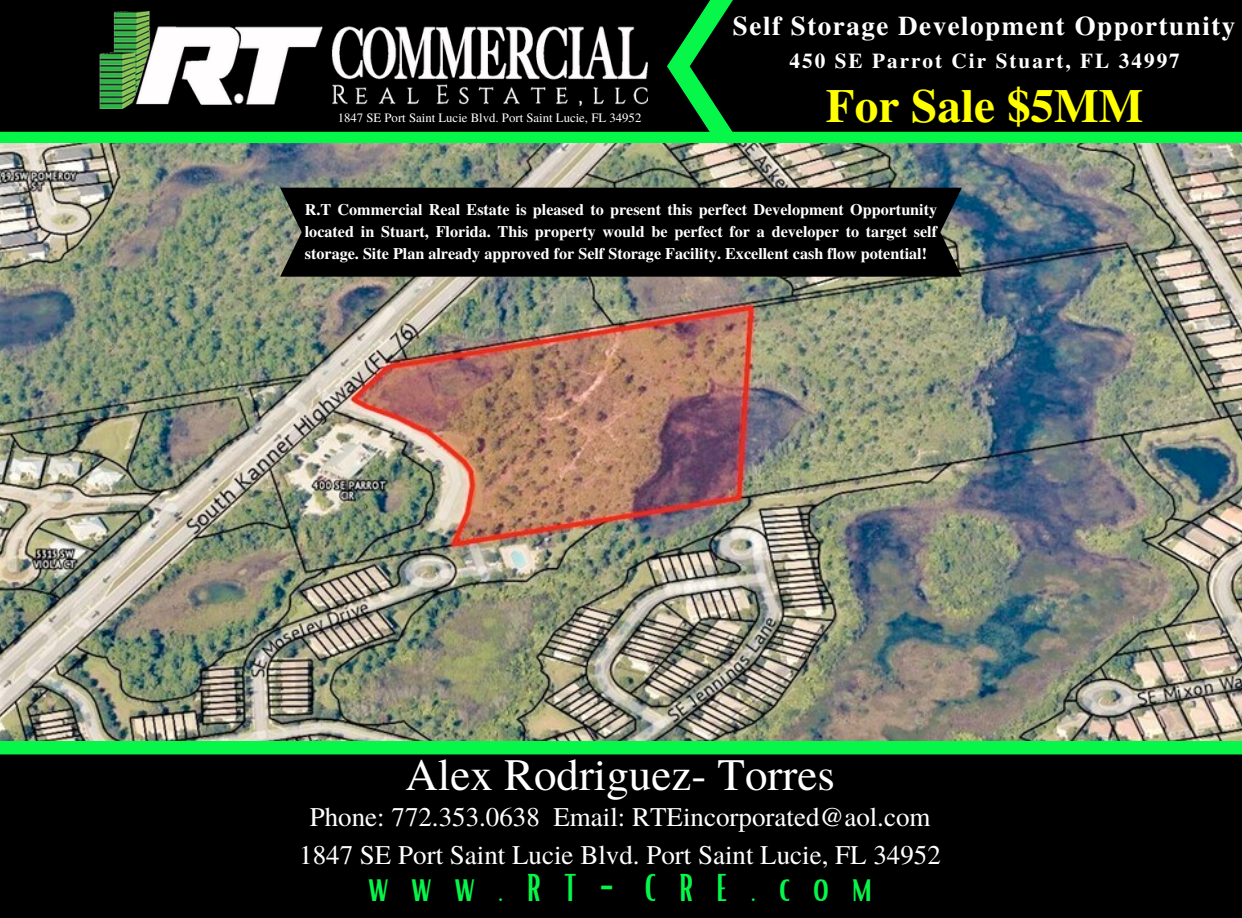
<style>
.page{position:relative;width:1242px;height:918px;background:#000}
.page>*{position:absolute;margin:0;border:0;box-sizing:border-box;transform-origin:0 0}
.t1{font:700 47.25px "Te X Gyre Termes";color:#ff0}
.t2{font:45px "Te X Gyre Termes";color:#fff}
.t3{font:37.5px "Bright";letter-spacing:.605em;color:#06f649}
.t4{font:27px "Te X Gyre Termes";color:#fff}
.t5{font:700 27px "Te X Gyre Termes";letter-spacing:.055em;color:#fff}
.t6{font:700 21.15px "Te X Gyre Termes";letter-spacing:.095em;color:#fff}
.t7{font:700 16.2px/21.9px "Te X Gyre Termes";color:#fff;text-align:justify}
.t8{font:12.75px "Te X Gyre Termes";color:#fff}
</style>
<div class="page">
<svg style="left:710px;top:0;width:23px;height:132px"></svg>
<svg style="left:0;top:0;width:710px;height:132px"></svg>
<img style="left:85px;top:12px;width:563px;height:97px">
<img style="left:0;top:143px;width:1242px;height:598px">
<div style="left:0;top:741px;width:1242px;height:13px;background:#06f649"></div>
<div style="left:0;top:132px;width:1242px;height:11px;background:#06f649"></div>
<svg style="left:280px;top:188px;width:682px;height:89px"></svg>
<p class="t8" style="left:338px;top:108px;width:305px">1847 SE Port Saint Lucie Blvd. Port Saint Lucie, FL 34952</p>
<p class="t5" style="left:733px;top:5px;width:504px">Self Storage Development Opportunity</p>
<p class="t6" style="left:789px;top:44px;width:392px">450 SE Parrot Cir Stuart, FL 34997</p>
<p class="t1" style="left:826px;top:69px;width:319px">For Sale $5MM</p>
<p class="t7" style="left:305px;top:198px;width:634px">R.T Commercial Real Estate is pleased to present this perfect Development Opportunity located in Stuart, Florida. This property would be perfect for a developer to target self storage. Site Plan already approved for Self Storage Facility. Excellent cash flow potential!</p>
<p class="t2" style="left:405px;top:743px;width:431px">Alex Rodriguez- Torres</p>
<p class="t4" style="left:310px;top:797px;width:622px">Phone: 772.353.0638 Email: RTEincorporated@aol.com</p>
<p class="t4" style="left:299px;top:836px;width:643px">1847 SE Port Saint Lucie Blvd. Port Saint Lucie, FL 34952</p>
<p class="t3" style="left:368px;top:864px;width:505px">www.RT-CRE.com</p>
</div>
